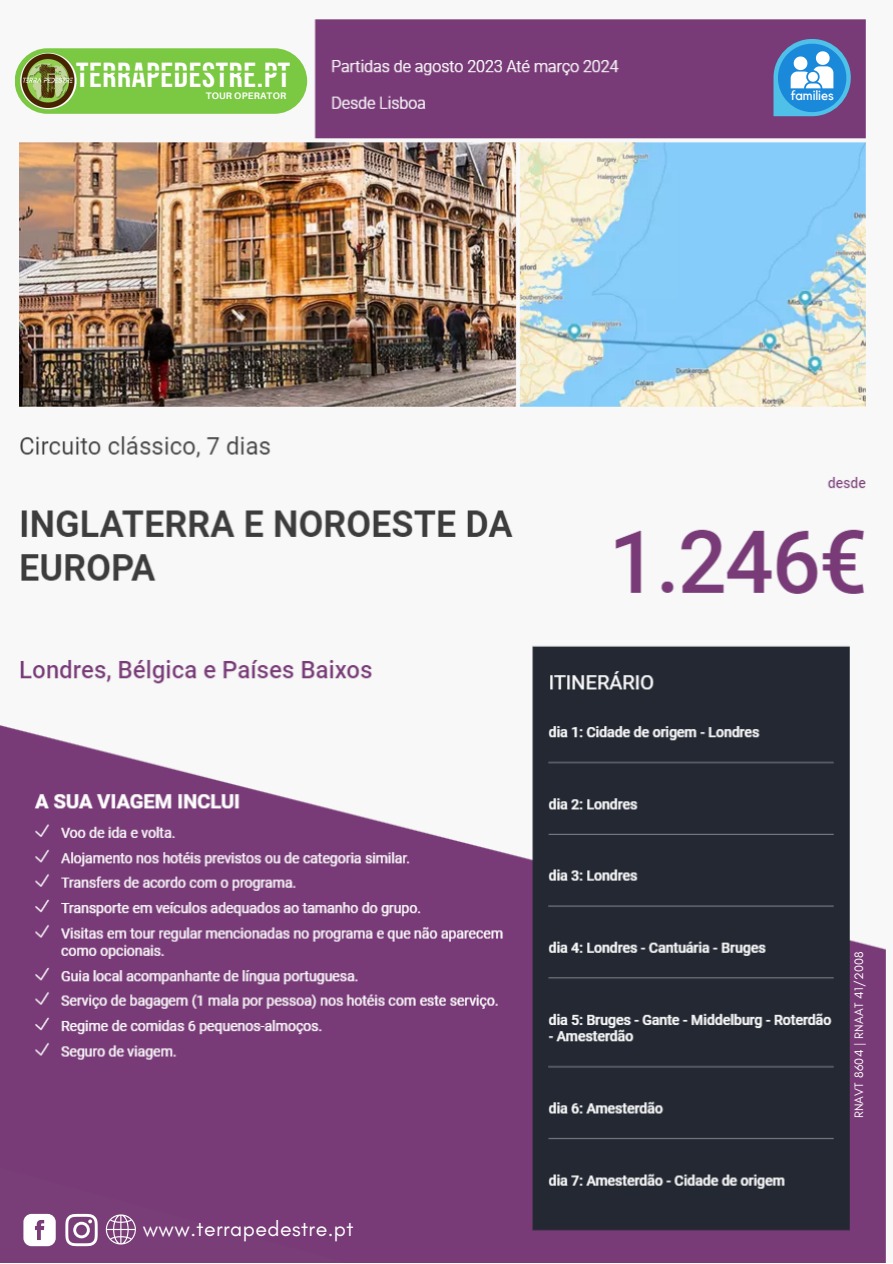
<style>
.page{position:relative;width:893px;height:1264px;background:#fff}
.page>*{position:absolute;margin:0;border:0;box-sizing:border-box;transform-origin:0 0}
.t1{font:700 34.65px "Bebas Neue";letter-spacing:.02em;color:#fff}
.t2{font:21.3px "Glacial Indifference";letter-spacing:.02em;color:#fff}
.t3{font:13.35px "Kollektif";color:#fff}
.t4{font:12.45px "Glacial Indifference";letter-spacing:.02em;color:#fffffe}
.t5{font:700 9.45px "Aileron";letter-spacing:.02em;color:#fff}
</style>
<div class="page">
<img style="left:0;top:19px;width:886px;height:1243px">
<div style="left:0;top:1167px;width:382px;height:95px;background:#793d78"></div>
<div style="left:15px;top:48px;width:292px;height:65px;background:#7bc943;border-radius:33px"></div>
<img style="left:20px;top:53px;width:57px;height:56px">
<svg style="left:65px;top:1213px;width:33px;height:33px"></svg>
<svg style="left:23px;top:1213px;width:33px;height:33px"></svg>
<svg style="left:105px;top:1214px;width:31px;height:30px"></svg>
<svg style="left:773px;top:39px;width:77px;height:77px;background:#5b9cd3"></svg>
<p class="t1" style="left:76px;top:61px;width:215px">TERRAPEDESTRE.pt</p>
<p class="t5" style="left:206px;top:90px;width:82px">TOUR OPERATOR</p>
<p class="t2" style="left:143px;top:1215px;width:212px">www.terrapedestre.pt</p>
<p class="t3" style="left:790px;top:89px;width:45px">families</p>
<p class="t4" style="left:851px;top:1118px;width:169px;rotate:-90deg">RNAVT 8604 | RNAAT 41/2008</p>
</div>
